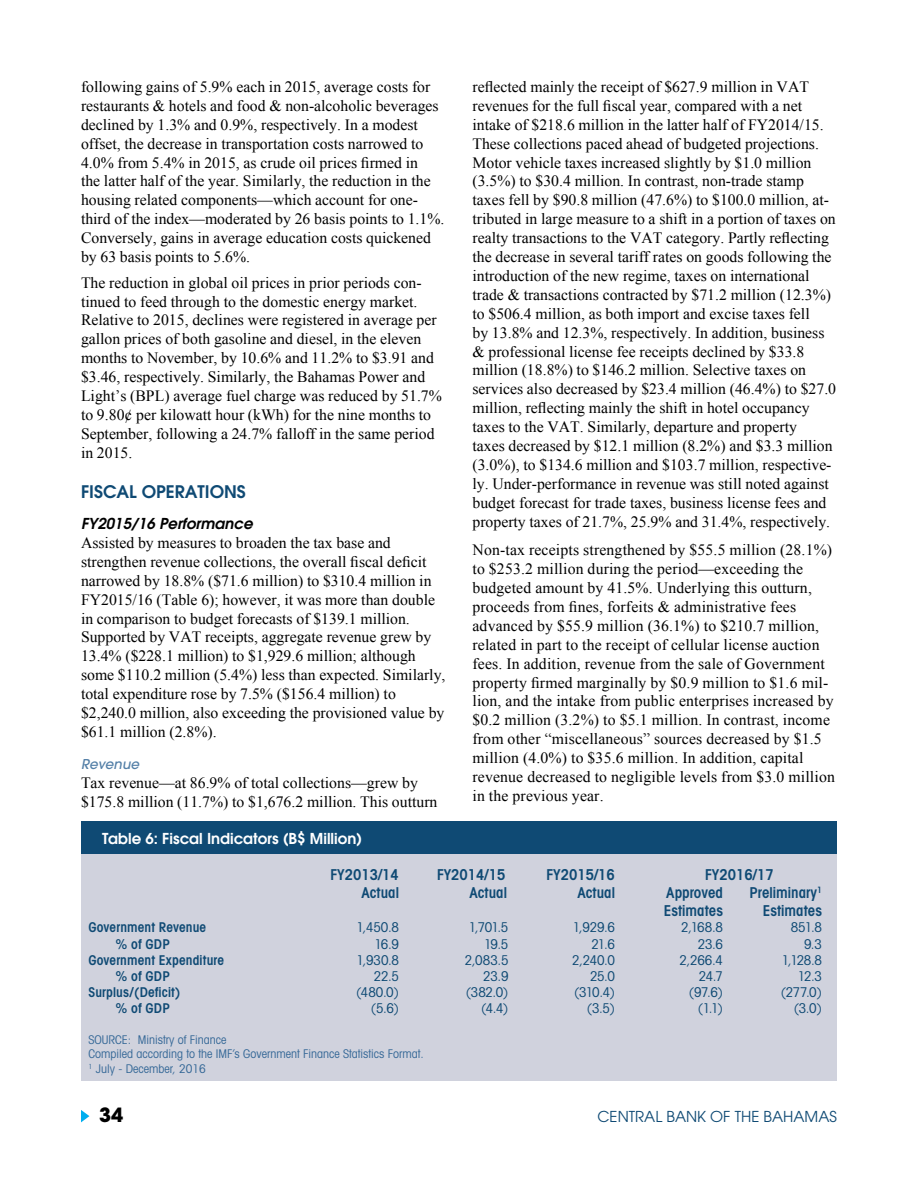
<style>
.page{position:relative;width:918px;height:1188px;background:#fff}
.page>*{position:absolute;margin:0;border:0;box-sizing:border-box;transform-origin:0 0}
.t1{font:700 19.5px "Avant Garde";color:#000}
.t2{font:600 17.25px "Avant Garde";color:#0f4a74}
.t3{font:15.75px/18.9px "Times New Roman";color:#000}
.t4{font:600 condensed 15px "Avant Garde";color:#0f4a74}
.t5{font:600 15px "Avant Garde";color:#fff}
.t6{font:15px "Avant Garde";color:#0f4a74}
.t7{font:italic 600 15px "Avant Garde";color:#000}
.t8{font:condensed 13.5px "Avant Garde";letter-spacing:-.02em;color:#0f4a74}
.t9{font:600 condensed 13.5px "Avant Garde";letter-spacing:.01em;color:#0f4a74}
.t10{font:italic 500 13.5px "Avant Garde";color:#537fa7}
.t11{font:condensed 12px/14.4px "Avant Garde";color:#356897}
</style>
<div class="page">
<svg style="left:81px;top:1110px;width:8px;height:12px"></svg>
<div style="left:81px;top:821px;width:756px;height:259px;background:#d0d2dd"></div>
<div style="left:81px;top:821px;width:756px;height:33px;background:#0f4a74"></div>
<p class="t3" style="left:81px;top:77px;width:365px">following gains of 5.9% each in 2015, average costs for restaurants &amp; hotels and food &amp; non-alcoholic beverages declined by 1.3% and 0.9%, respectively. In a modest offset, the decrease in transportation costs narrowed to 4.0% from 5.4% in 2015, as crude oil prices firmed in<br>the latter half of the year. Similarly, the reduction in the housing related components—which account for one&shy;third of the index—moderated by 26 basis points to 1.1%.<br>Conversely, gains in average education costs quickened by 63 basis points to 5.6%.</p>
<p class="t3" style="left:81px;top:273px;width:362px">The reduction in global oil prices in prior periods con&shy;tinued to feed through to the domestic energy market.<br>Relative to 2015, declines were registered in average per gallon prices of both gasoline and diesel, in the eleven months to November, by 10.6% and 11.2% to $3.91 and $3.46, respectively. Similarly, the Bahamas Power and Light’s (BPL) average fuel charge was reduced by 51.7% to 9.80¢ per kilowatt hour (kWh) for the nine months to September, following a 24.7% falloff in the same period in 2015.</p>
<p class="t2" style="left:81px;top:480px;width:166px">FISCAL OPERATIONS</p>
<p class="t7" style="left:81px;top:514px;width:173px">FY2015/16 Performance</p>
<p class="t3" style="left:81px;top:533px;width:366px">Assisted by measures to broaden the tax base and strengthen revenue collections, the overall fiscal deficit narrowed by 18.8% ($71.6 million) to $310.4 million in FY2015/16 (Table 6); however, it was more than double in comparison to budget forecasts of $139.1 million.<br>Supported by VAT receipts, aggregate revenue grew by 13.4% ($228.1 million) to $1,929.6 million; although some $110.2 million (5.4%) less than expected. Similarly, total expenditure rose by 7.5% ($156.4 million) to $2,240.0 million, also exceeding the provisioned value by $61.1 million (2.8%).</p>
<p class="t10" style="left:81px;top:756px;width:60px">Revenue</p>
<p class="t3" style="left:81px;top:773px;width:358px">Tax revenue—at 86.9% of total collections—grew by $175.8 million (11.7%) to $1,676.2 million. This outturn</p>
<p class="t3" style="left:472px;top:77px;width:365px">reflected mainly the receipt of $627.9 million in VAT revenues for the full fiscal year, compared with a net intake of $218.6 million in the latter half of FY2014/15.<br>These collections paced ahead of budgeted projections.<br>Motor vehicle taxes increased slightly by $1.0 million (3.5%) to $30.4 million. In contrast, non-trade stamp taxes fell by $90.8 million (47.6%) to $100.0 million, at&shy;tributed in large measure to a shift in a portion of taxes on realty transactions to the VAT category. Partly reflecting the decrease in several tariff rates on goods following the introduction of the new regime, taxes on international trade &amp; transactions contracted by $71.2 million (12.3%) to $506.4 million, as both import and excise taxes fell<br>by 13.8% and 12.3%, respectively. In addition, business &amp; professional license fee receipts declined by $33.8 million (18.8%) to $146.2 million. Selective taxes on services also decreased by $23.4 million (46.4%) to $27.0 million, reflecting mainly the shift in hotel occupancy taxes to the VAT. Similarly, departure and property<br>taxes decreased by $12.1 million (8.2%) and $3.3 million (3.0%), to $134.6 million and $103.7 million, respective&shy;ly. Under-performance in revenue was still noted against budget forecast for trade taxes, business license fees and property taxes of 21.7%, 25.9% and 31.4%, respectively.</p>
<p class="t3" style="left:472px;top:540px;width:364px">Non-tax receipts strengthened by $55.5 million (28.1%) to $253.2 million during the period—exceeding the budgeted amount by 41.5%. Underlying this outturn, proceeds from fines, forfeits &amp; administrative fees advanced by $55.9 million (36.1%) to $210.7 million, related in part to the receipt of cellular license auction fees. In addition, revenue from the sale of Government property firmed marginally by $0.9 million to $1.6 mil&shy;lion, and the intake from public enterprises increased by $0.2 million (3.2%) to $5.1 million. In contrast, income from other “miscellaneous” sources decreased by $1.5 million (4.0%) to $35.6 million. In addition, capital revenue decreased to negligible levels from $3.0 million in the previous year.</p>
<p class="t5" style="left:102px;top:829px;width:262px">Table 6: Fiscal Indicators (B$ Million)</p>
<p class="t4" style="left:331px;top:866px;width:70px">FY2013/14</p>
<p class="t4" style="left:437px;top:866px;width:70px">FY2014/15</p>
<p class="t4" style="left:547px;top:866px;width:70px">FY2015/16</p>
<p class="t4" style="left:705px;top:866px;width:70px">FY2016/17</p>
<p class="t4" style="left:362px;top:884px;width:39px">Actual</p>
<p class="t4" style="left:470px;top:884px;width:39px">Actual</p>
<p class="t4" style="left:578px;top:884px;width:39px">Actual</p>
<p class="t4" style="left:666px;top:884px;width:58px">Approved</p>
<p class="t4" style="left:750px;top:884px;width:74px">Preliminary<sup>1</sup></p>
<p class="t4" style="left:664px;top:902px;width:61px">Estimates</p>
<p class="t4" style="left:763px;top:902px;width:61px">Estimates</p>
<p class="t9" style="left:89px;top:919px;width:119px">Government Revenue</p>
<p class="t8" style="left:356px;top:919px;width:44px">1,450.8</p>
<p class="t8" style="left:469px;top:919px;width:41px">1,701.5</p>
<p class="t8" style="left:573px;top:919px;width:44px">1,929.6</p>
<p class="t8" style="left:681px;top:919px;width:43px">2,168.8</p>
<p class="t8" style="left:791px;top:919px;width:33px">851.8</p>
<p class="t9" style="left:116px;top:935px;width:56px">% of GDP</p>
<p class="t8" style="left:374px;top:935px;width:26px">16.9</p>
<p class="t8" style="left:484px;top:935px;width:26px">19.5</p>
<p class="t8" style="left:591px;top:935px;width:25px">21.6</p>
<p class="t8" style="left:698px;top:935px;width:27px">23.6</p>
<p class="t8" style="left:804px;top:935px;width:19px">9.3</p>
<p class="t9" style="left:89px;top:952px;width:137px">Government Expenditure</p>
<p class="t8" style="left:356px;top:952px;width:44px">1,930.8</p>
<p class="t8" style="left:465px;top:952px;width:45px">2,083.5</p>
<p class="t8" style="left:572px;top:952px;width:44px">2,240.0</p>
<p class="t8" style="left:680px;top:952px;width:45px">2,266.4</p>
<p class="t8" style="left:782px;top:952px;width:42px">1,128.8</p>
<p class="t9" style="left:116px;top:968px;width:56px">% of GDP</p>
<p class="t8" style="left:374px;top:968px;width:27px">22.5</p>
<p class="t8" style="left:483px;top:968px;width:27px">23.9</p>
<p class="t8" style="left:590px;top:968px;width:26px">25.0</p>
<p class="t8" style="left:699px;top:968px;width:26px">24.7</p>
<p class="t8" style="left:798px;top:968px;width:26px">12.3</p>
<p class="t9" style="left:89px;top:984px;width:93px">Surplus/(Deficit)</p>
<p class="t8" style="left:356px;top:984px;width:44px">(480.0)</p>
<p class="t8" style="left:466px;top:984px;width:44px">(382.0)</p>
<p class="t8" style="left:574px;top:984px;width:42px">(310.4)</p>
<p class="t8" style="left:689px;top:984px;width:36px">(97.6)</p>
<p class="t8" style="left:781px;top:984px;width:43px">(277.0)</p>
<p class="t9" style="left:116px;top:1000px;width:56px">% of GDP</p>
<p class="t8" style="left:371px;top:1000px;width:30px">(5.6)</p>
<p class="t8" style="left:481px;top:1000px;width:29px">(4.4)</p>
<p class="t8" style="left:587px;top:1000px;width:30px">(3.5)</p>
<p class="t8" style="left:698px;top:1000px;width:27px">(1.1)</p>
<p class="t8" style="left:794px;top:1000px;width:30px">(3.0)</p>
<p class="t11" style="left:88px;top:1032px;width:337px">SOURCE: Ministry of Finance<br>Compiled according to the IMF’s Government Finance Statistics Format.<br><sup>1</sup> July - December, 2016</p>
<p class="t1" style="left:99px;top:1103px;width:26px">34</p>
<p class="t6" style="left:597px;top:1108px;width:241px">CENTRAL BANK OF THE BAHAMAS</p>
</div>
